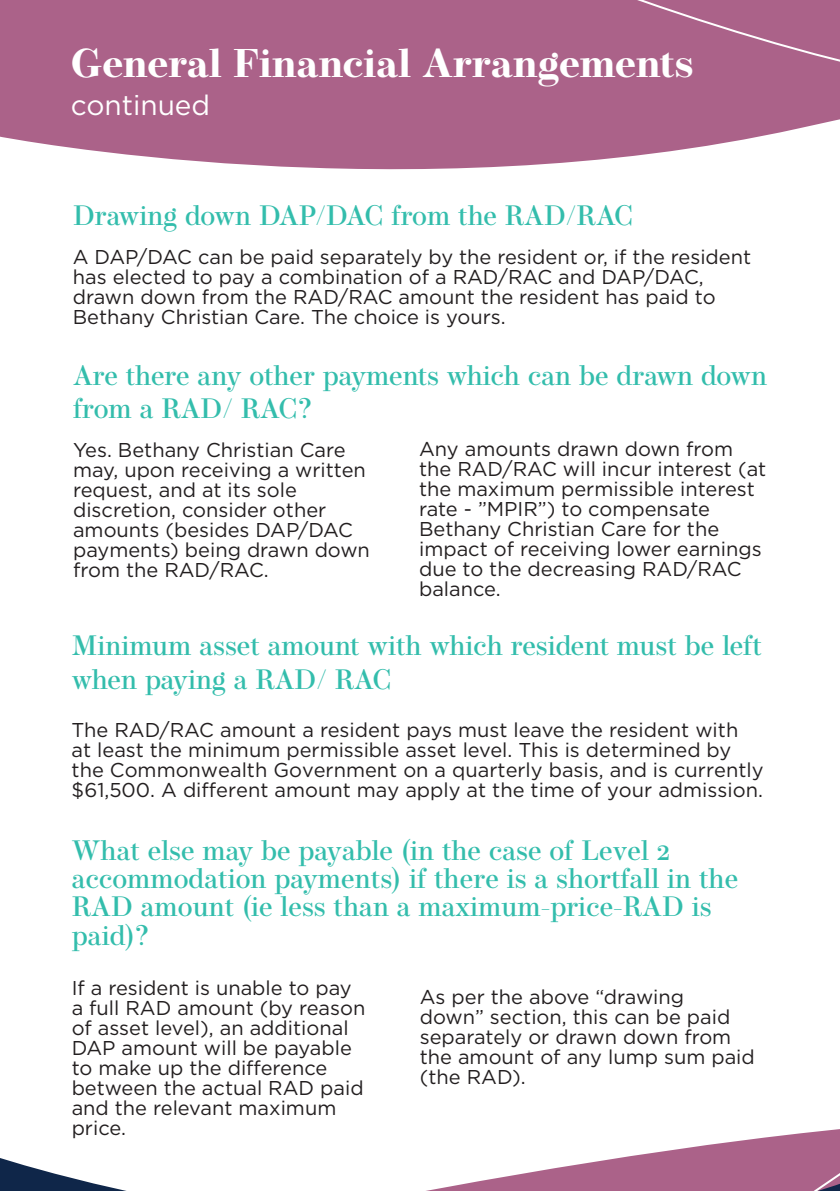
<style>
.page{position:relative;width:840px;height:1191px;background:#fff}
.page>*{position:absolute;margin:0;border:0;box-sizing:border-box;transform-origin:0 0}
.t1{font:700 40px "Operetta 8";color:#fff}
.t2{font:500 28px/28px "Operetta 8";color:#33bdac}
.t3{font:28px "Gotham";color:#fff}
.t4{font:20px/20px "Gotham";color:#231f20}
</style>
<div class="page">
<svg style="left:0;top:1141px;width:732px;height:50px"></svg>
<svg style="left:732px;top:1129px;width:107px;height:62px"></svg>
<svg style="left:0;top:0;width:839px;height:170px;fill:#ab6289"></svg>
<div style="left:187px;top:0;width:652px;height:115px;background:#ab6289"></div>
<h1 class="t1" style="left:71px;top:40px;width:624px">General Financial Arrangements</h1>
<h2 class="t3" style="left:71px;top:90px;width:141px">continued</h2>
<h2 class="t2" style="left:73px;top:201px;width:561px">Drawing down DAP/DAC from the RAD/RAC</h2>
<p class="t4" style="left:73px;top:247px;width:679px">A DAP/DAC can be paid separately by the resident or, if the resident has elected to pay a combination of a RAD/RAC and DAP/DAC, drawn down from the RAD/RAC amount the resident has paid to Bethany Christian Care. The choice is yours.</p>
<h2 class="t2" style="left:73px;top:358px;width:695px;line-height:33.6px">Are there any other payments which can be drawn down from a RAD/ RAC?</h2>
<p class="t4" style="left:73px;top:439px;width:298px">Yes. Bethany Christian Care may, upon receiving a written request, and at its sole discretion, consider other amounts (besides DAP/DAC payments) being drawn down from the RAD/RAC.</p>
<p class="t4" style="left:419px;top:439px;width:348px">Any amounts drawn down from the RAD/RAC will incur interest (at the maximum permissible interest rate - ”MPIR”) to compensate<br>Bethany Christian Care for the impact of receiving lower earnings due to the decreasing RAD/RAC balance.</p>
<h2 class="t2" style="left:72px;top:629px;width:691px;line-height:33.6px">Minimum asset amount with which resident must be left when paying a RAD/ RAC</h2>
<p class="t4" style="left:72px;top:719px;width:693px">The RAD/RAC amount a resident pays must leave the resident with<br>at least the minimum permissible asset level. This is determined by the Commonwealth Government on a quarterly basis, and is currently $61,500. A different amount may apply at the time of your admission.</p>
<h2 class="t2" style="left:72px;top:836px;width:667px">What else may be payable (in the case of Level 2 accommodation payments) if there is a shortfall in the RAD amount (ie less than a maximum-price-RAD is paid)?</h2>
<p class="t4" style="left:72px;top:977px;width:295px">If a resident is unable to pay a full RAD amount (by reason of asset level), an additional<br>DAP amount will be payable to make up the difference between the actual RAD paid and the relevant maximum price.</p>
<p class="t4" style="left:419px;top:986px;width:336px">As per the above “drawing<br>down” section, this can be paid separately or drawn down from the amount of any lump sum paid (the RAD).</p>
</div>
